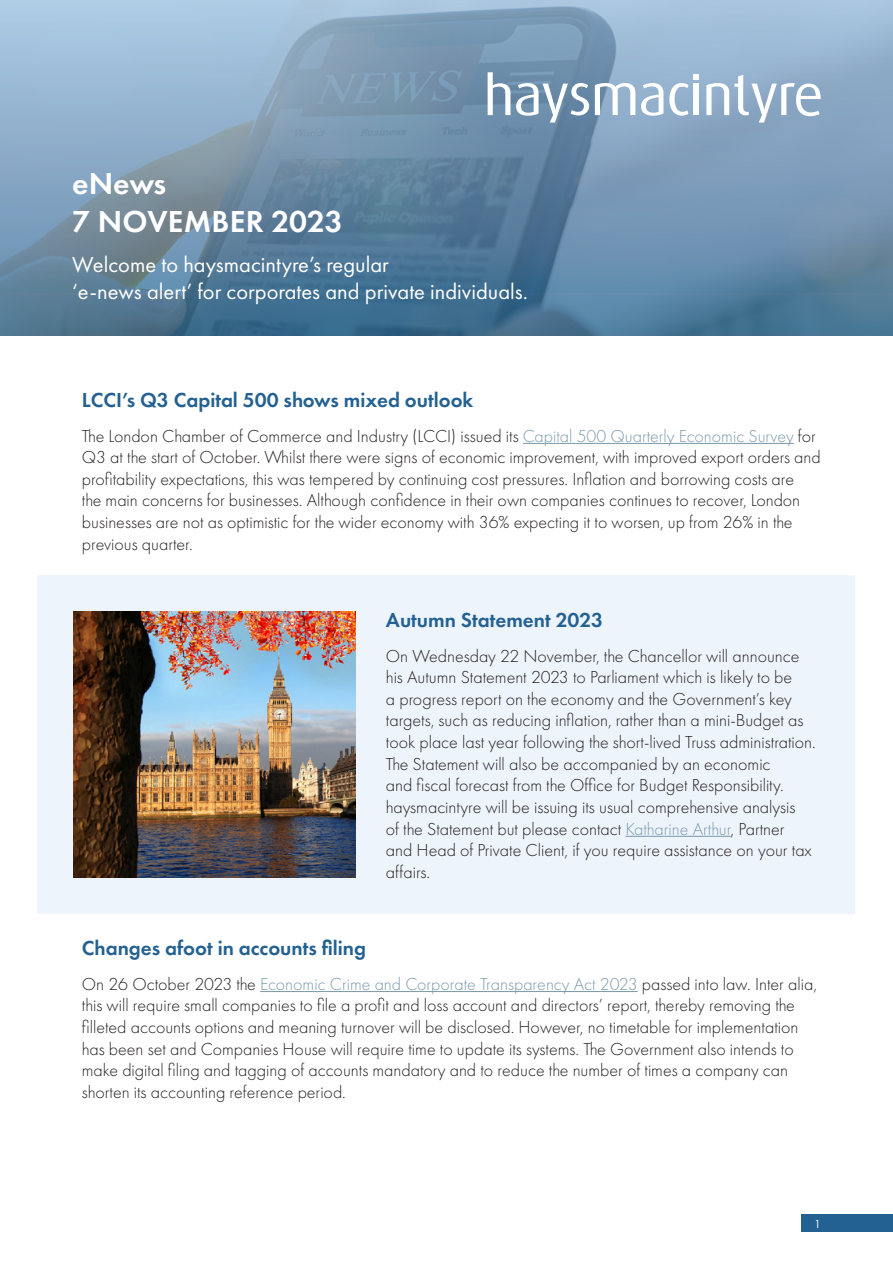
<style>
.page{position:relative;width:893px;height:1263px;background:#fff}
.page>*{position:absolute;margin:0;border:0;box-sizing:border-box;transform-origin:0 0}
.t1{font:600 31.5px "Futura PT";color:#fff}
.t2{font:22.5px/27px "Futura PT";color:#fff}
.Article_title{font:600 21px "Futura PT";color:#236192}
.Body_copy{font:300 18px/21.6px "Futura PT";color:#231f20}
.t3{font:12px "Futura PT";color:#fff}
.s1{color:#7a99ac}
</style>
<div class="page">
<div style="left:801px;top:1215px;width:92px;height:17px;background:#236192"></div>
<svg style="left:0;top:0;width:893px;height:336px;background:#7495b1"></svg>
<hr style="left:523px;top:443px;width:271px;height:1px;background:#7a99ac">
<hr style="left:260px;top:991px;width:378px;height:1px;background:#7a99ac">
<svg style="left:488px;top:72px;width:22px;height:43px"></svg>
<svg style="left:516px;top:83px;width:73px;height:40px"></svg>
<svg style="left:595px;top:83px;width:40px;height:32px"></svg>
<svg style="left:641px;top:83px;width:22px;height:33px"></svg>
<svg style="left:669px;top:83px;width:19px;height:33px"></svg>
<div style="left:694px;top:84px;width:5px;height:31px;background:#fff"></div>
<svg style="left:694px;top:75px;width:5px;height:5px"></svg>
<svg style="left:706px;top:75px;width:115px;height:48px"></svg>
<div style="left:37px;top:575px;width:818px;height:339px;background:#eef4fb"></div>
<img style="left:73px;top:611px;width:282px;height:267px">
<hr style="left:625px;top:836px;width:106px;height:1px;background:#7a99ac">
<p class="t1" style="left:72px;top:164px;width:96px">eNews</p>
<p class="t1" style="left:72px;top:202px;width:272px">7 NOVEMBER 2023</p>
<p class="t2" style="left:72px;top:251px;width:457px">Welcome to haysmacintyre’s regular<br>‘e-news alert’ for corporates and private individuals.</p>
<p class="Article_title" style="left:82px;top:387px;width:393px">LCCI’s Q3 Capital 500 shows mixed outlook</p>
<p class="Body_copy" style="left:82px;top:425px;width:740px">The London Chamber of Commerce and Industry (LCCI) issued its <span class="s1">Capital 500 Quarterly Economic Survey</span> for Q3 at the start of October. Whilst there were signs of economic improvement, with improved export orders and profitability expectations, this was tempered by continuing cost pressures. Inflation and borrowing costs are<br>the main concerns for businesses. Although confidence in their own companies continues to recover, London businesses are not as optimistic for the wider economy with 36% expecting it to worsen, up from 26% in the previous quarter.</p>
<p class="Article_title" style="left:386px;top:607px;width:219px">Autumn Statement 2023</p>
<p class="Body_copy" style="left:386px;top:645px;width:431px">On Wednesday 22 November, the Chancellor will announce his Autumn Statement 2023 to Parliament which is likely to be<br>a progress report on the economy and the Government’s key targets, such as reducing inflation, rather than a mini-Budget as took place last year following the short-lived Truss administration.<br>The Statement will also be accompanied by an economic<br>and fiscal forecast from the Office for Budget Responsibility. haysmacintyre will be issuing its usual comprehensive analysis<br>of the Statement but please contact <span class="s1">Katharine Arthur</span>, Partner<br>and Head of Private Client, if you require assistance on your tax affairs.</p>
<p class="Article_title" style="left:82px;top:935px;width:286px">Changes afoot in accounts filing</p>
<p class="Body_copy" style="left:82px;top:973px;width:737px">On 26 October 2023 the <span class="s1">Economic Crime and Corporate Transparency Act 2023</span> passed into law. Inter alia, this will require small companies to file a profit and loss account and directors’ report, thereby removing the filleted accounts options and meaning turnover will be disclosed. However, no timetable for implementation has been set and Companies House will require time to update its systems. The Government also intends to make digital filing and tagging of accounts mandatory and to reduce the number of times a company can shorten its accounting reference period.</p>
<p class="t3" style="left:814px;top:1217px;width:8px">1</p>
</div>
